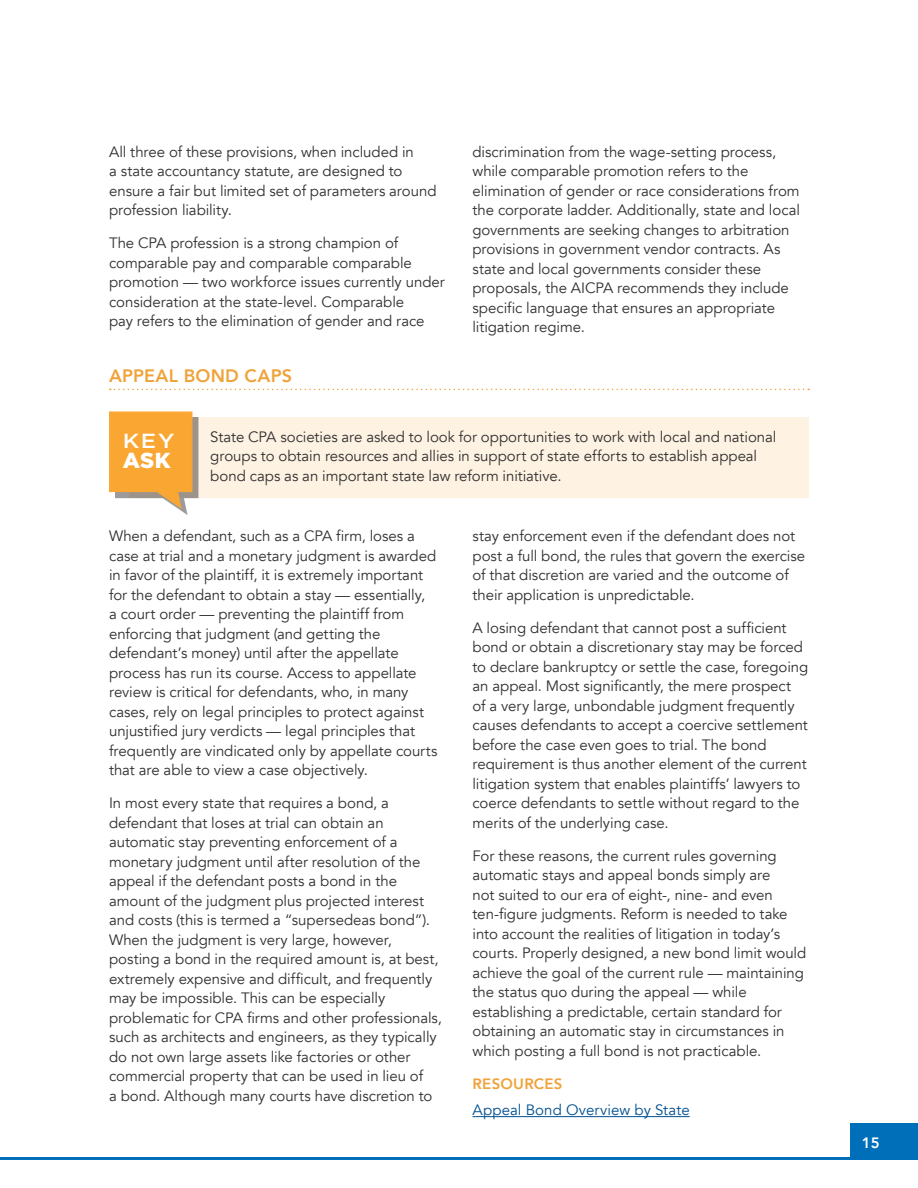
<style>
.page{position:relative;width:918px;height:1188px;background:#fff}
.page>*{position:absolute;margin:0;border:0;box-sizing:border-box;transform-origin:0 0}
.t1{font:900 21.6px "Gotham";color:#fff}
.t2{font:500 20.4px "Gotham";color:#fff;scale:1.12 1}
.t3{font:800 18px "Avenir LT Com";letter-spacing:.01em;color:#efa33b}
.t4{font:15px/19.5px "Avenir LT Com";letter-spacing:-.005em;color:#312f30}
.t5{font:15px "Avenir LT Com";letter-spacing:.005em;color:#014f90}
.t6{font:800 15px "Avenir LT Com";letter-spacing:.02em;color:#efa33b}
.t7{font:800 15px "Avenir LT Com";color:#fff}
</style>
<div class="page">
<div style="left:850px;top:1123px;width:68px;height:37px;background:#006fba"></div>
<hr style="left:0;top:1157px;width:851px;height:3px;background:#006fba">
<svg style="left:110px;top:389px;width:699px;height:1px"></svg>
<div style="left:129px;top:417px;width:680px;height:81px;background:#fef3e2"></div>
<hr style="left:472px;top:1116px;width:218px;height:1px;background:#014f90">
<div style="left:115px;top:417px;width:83px;height:98px;background:#231f20;opacity:.45"></div>
<svg style="left:109px;top:411px;width:84px;height:99px;background:#f5ae4e"></svg>
<p class="t4" style="left:109px;top:142px;width:329px">All three of these provisions, when included in<br>a state accountancy statute, are designed to ensure a fair but limited set of parameters around profession liability.</p>
<p class="t4" style="left:109px;top:234px;width:337px">The CPA profession is a strong champion of comparable pay and comparable comparable promotion — two workforce issues currently under consideration at the state-level. Comparable<br>pay refers to the elimination of gender and race</p>
<p class="t3" style="left:109px;top:365px;width:185px">APPEAL BOND CAPS</p>
<p class="t4" style="left:472px;top:142px;width:329px">discrimination from the wage-setting process, while comparable promotion refers to the elimination of gender or race considerations from the corporate ladder. Additionally, state and local governments are seeking changes to arbitration provisions in government vendor contracts. As state and local governments consider these proposals, the AICPA recommends they include specific language that ensures an appropriate litigation regime.</p>
<h2 class="t2" style="left:123px;top:428px;width:48px">KEY</h2>
<h1 class="t1" style="left:123px;top:448px;width:49px">ASK</h1>
<p class="t4" style="left:210px;top:427px;width:568px">State CPA societies are asked to look for opportunities to work with local and national groups to obtain resources and allies in support of state efforts to establish appeal bond caps as an important state law reform initiative.</p>
<p class="t4" style="left:109px;top:527px;width:330px">When a defendant, such as a CPA firm, loses a case at trial and a monetary judgment is awarded in favor of the plaintiff, it is extremely important for the defendant to obtain a stay — essentially,<br>a court order — preventing the plaintiff from enforcing that judgment (and getting the defendant’s money) until after the appellate process has run its course. Access to appellate review is critical for defendants, who, in many cases, rely on legal principles to protect against unjustified jury verdicts — legal principles that frequently are vindicated only by appellate courts that are able to view a case objectively.</p>
<p class="t4" style="left:109px;top:794px;width:334px">In most every state that requires a bond, a defendant that loses at trial can obtain an automatic stay preventing enforcement of a monetary judgment until after resolution of the appeal if the defendant posts a bond in the amount of the judgment plus projected interest and costs (this is termed a “supersedeas bond”).<br>When the judgment is very large, however, posting a bond in the required amount is, at best, extremely expensive and difficult, and frequently may be impossible. This can be especially problematic for CPA firms and other professionals, such as architects and engineers, as they typically do not own large assets like factories or other commercial property that can be used in lieu of<br>a bond. Although many courts have discretion to</p>
<p class="t4" style="left:472px;top:527px;width:334px">stay enforcement even if the defendant does not post a full bond, the rules that govern the exercise of that discretion are varied and the outcome of their application is unpredictable.</p>
<p class="t4" style="left:472px;top:618px;width:337px">A losing defendant that cannot post a sufficient bond or obtain a discretionary stay may be forced to declare bankruptcy or settle the case, foregoing an appeal. Most significantly, the mere prospect<br>of a very large, unbondable judgment frequently causes defendants to accept a coercive settlement before the case even goes to trial. The bond requirement is thus another element of the current litigation system that enables plaintiffs’ lawyers to coerce defendants to settle without regard to the merits of the underlying case.</p>
<p class="t4" style="left:472px;top:846px;width:335px">For these reasons, the current rules governing automatic stays and appeal bonds simply are<br>not suited to our era of eight-, nine- and even ten-figure judgments. Reform is needed to take into account the realities of litigation in today’s courts. Properly designed, a new bond limit would achieve the goal of the current rule — maintaining the status quo during the appeal — while establishing a predictable, certain standard for obtaining an automatic stay in circumstances in which posting a full bond is not practicable.</p>
<p class="t6" style="left:472px;top:1075px;width:92px">RESOURCES</p>
<p class="t5" style="left:472px;top:1101px;width:219px">Appeal Bond Overview by State</p>
<p class="t7" style="left:862px;top:1134px;width:19px">15</p>
</div>
